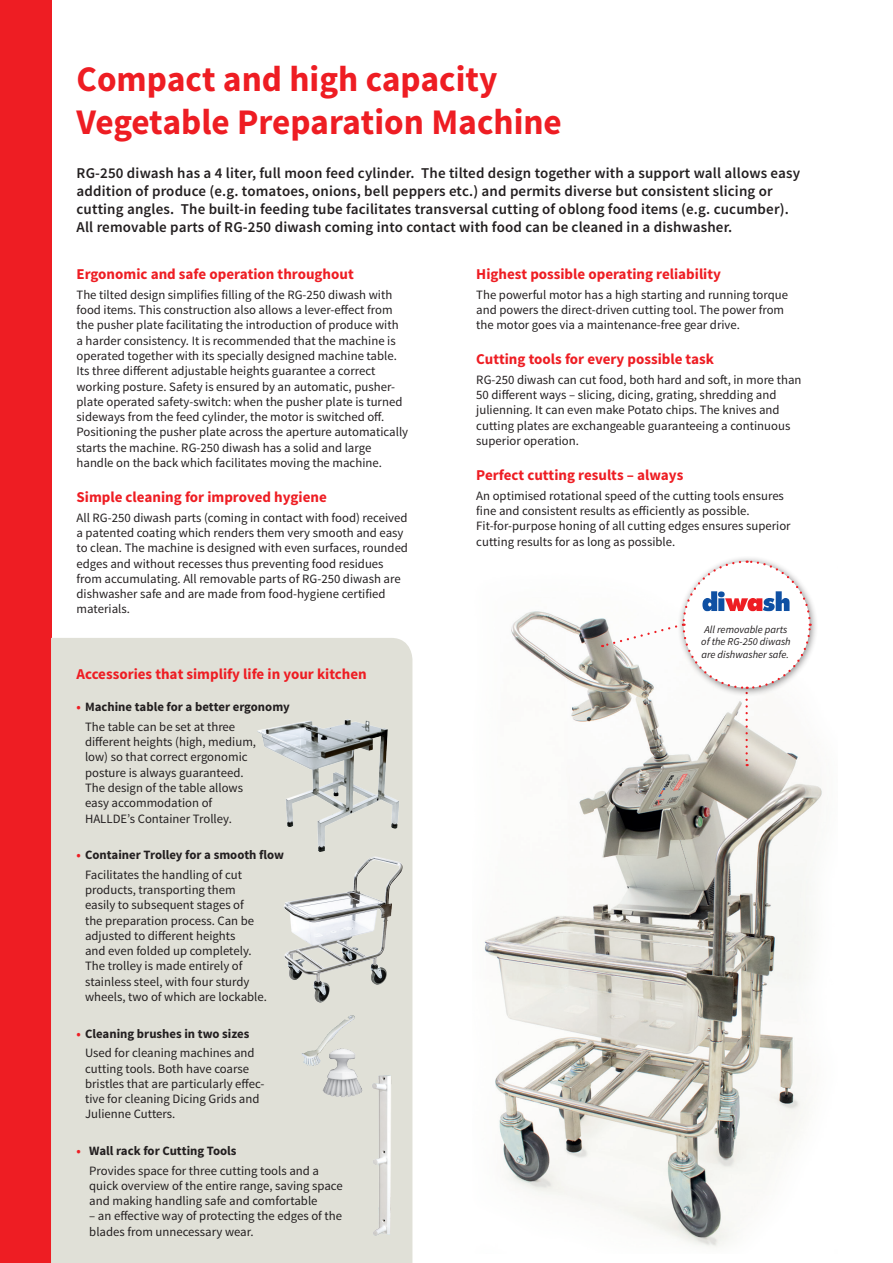
<style>
.page{position:relative;width:893px;height:1263px;background:#fff}
.page>*{position:absolute;margin:0;border:0;box-sizing:border-box;transform-origin:0 0}
.t1{font:700 36px/43.2px "Source Sans Pro";color:#ee1d23}
.t2{font:600 15px/18px "Source Sans Pro";letter-spacing:.01em;color:#231f20}
.t3{font:700 15px "Source Sans Pro";color:#ee1d23}
.t4{font:12.75px/15.3px "Source Sans Pro";color:#231f20}
.t5{font:700 12.75px/19.5px "Source Sans Pro";color:#231f20}
.t6{font:italic 10.5px/12.6px "Source Sans Pro";color:#231f20;text-align:center}
.s1{color:#ee1d23}
.s2{font-weight:400}
.s3{font-weight:700;color:#ee1d23}
.s4{font-weight:700}
</style>
<div class="page">
<img style="left:484px;top:611px;width:338px;height:637px">
<div style="left:0;top:0;width:51px;height:1263px;background:#ee1d23"></div>
<div style="left:51px;top:638px;width:361px;height:625px;background:#e0e0d7"></div>
<img style="left:366px;top:1073px;width:34px;height:168px">
<img style="left:283px;top:856px;width:122px;height:149px">
<img style="left:257px;top:717px;width:145px;height:135px">
<img style="left:320px;top:1047px;width:43px;height:52px">
<img style="left:301px;top:1015px;width:56px;height:52px">
<div style="left:677px;top:556px;width:141px;height:141px;background:#231f20;opacity:.5"></div>
<svg style="left:602px;top:559px;width:210px;height:207px"></svg>
<h1 class="t1" style="left:77px;top:59px;width:487px">Compact and high capacity<br>Vegetable Preparation Machine</h1>
<p class="t2" style="left:77px;top:164px;width:725px">RG-250 diwash has a 4 liter, full moon feed cylinder. The tilted design together with a support wall allows easy addition of produce (e.g. tomatoes, onions, bell peppers etc.) and permits diverse but consistent slicing or cutting angles. The built-in feeding tube facilitates transversal cutting of oblong food items (e.g. cucumber).<br>All removable parts of RG-250 diwash coming into contact with food can be cleaned in a dishwasher.</p>
<p class="t3" style="left:476px;top:265px;width:246px">Highest possible operating reliability</p>
<p class="t4" style="left:476px;top:287px;width:313px">The powerful motor has a high starting and running torque and powers the direct-driven cutting tool. The power from the motor goes via a maintenance-free gear drive.</p>
<p class="t3" style="left:476px;top:350px;width:239px">Cutting tools for every possible task</p>
<p class="t4" style="left:476px;top:372px;width:327px">RG-250 diwash can cut food, both hard and soft, in more than 50 different ways – slicing, dicing, grating, shredding and julienning. It can even make Potato chips. The knives and cutting plates are exchangeable guaranteeing a continuous superior operation.</p>
<p class="t3" style="left:476px;top:465px;width:209px">Perfect cutting results – always</p>
<p class="t4" style="left:476px;top:488px;width:316px">An optimised rotational speed of the cutting tools ensures fine and consistent results as efficiently as possible.<br>Fit-for-purpose honing of all cutting edges ensures superior cutting results for as long as possible.</p>
<p class="t3" style="left:77px;top:265px;width:279px">Ergonomic and safe operation throughout</p>
<p class="t4" style="left:77px;top:287px;width:333px">The tilted design simplifies filling of the RG-250 diwash with food items. This construction also allows a lever-effect from the pusher plate facilitating the introduction of produce with a harder consistency. It is recommended that the machine is operated together with its specially designed machine table.<br>Its three different adjustable heights guarantee a correct working posture. Safety is ensured by an automatic, pusher&shy;plate operated safety-switch: when the pusher plate is turned sideways from the feed cylinder, the motor is switched off.<br>Positioning the pusher plate across the aperture automatically starts the machine. RG-250 diwash has a solid and large handle on the back which facilitates moving the machine.</p>
<p class="t3" style="left:77px;top:487px;width:252px">Simple cleaning for improved hygiene</p>
<p class="t4" style="left:77px;top:510px;width:333px">All RG-250 diwash parts (coming in contact with food) received a patented coating which renders them very smooth and easy to clean. The machine is designed with even surfaces, rounded edges and without recesses thus preventing food residues from accumulating. All removable parts of RG-250 diwash are dishwasher safe and are made from food-hygiene certified materials.</p>
<p class="t3" style="left:77px;top:664px;width:292px">Accessories that simplify life in your kitchen</p>
<p class="t5" style="left:85px;top:698px;width:206px;text-indent:-9px"><span class="s1">•</span> Machine table for a better ergonomy<br><span class="s2">The table can be set at three</span></p>
<p class="t4" style="left:85px;top:734px;width:173px">different heights (high, medium, low) so that correct ergonomic posture is always guaranteed.<br>The design of the table allows easy accommodation of<br>HALLDE’s Container Trolley.</p>
<p class="t5" style="left:85px;top:846px;width:201px;text-indent:-9px"><span class="s1">•</span> Container Trolley for a smooth flow<br><span class="s2">Facilitates the handling of cut</span></p>
<p class="t4" style="left:85px;top:882px;width:183px">products, transporting them easily to subsequent stages of<br>the preparation process. Can be adjusted to different heights<br>and even folded up completely.<br>The trolley is made entirely of stainless steel, with four sturdy wheels, two of which are lockable.</p>
<p class="t4" style="left:85px;top:1024px;width:171px;line-height:19.5px;text-indent:-9px"><span class="s3">•</span> <span class="s4">Cleaning brushes in two sizes<br></span>Used for cleaning machines and</p>
<p class="t4" style="left:85px;top:1061px;width:181px">cutting tools. Both have coarse bristles that are particularly effec&shy;tive for cleaning Dicing Grids and<br>Julienne Cutters.</p>
<p class="t4" style="left:89px;top:1141px;width:231px;line-height:19.5px;text-indent:-13px"><span class="s3">•</span> <span class="s4">Wall rack for Cutting Tools<br></span>Provides space for three cutting tools and a</p>
<p class="t4" style="left:89px;top:1178px;width:255px">quick overview of the entire range, saving space and making handling safe and comfortable</p>
<p class="t4" style="left:89px;top:1209px;width:254px">– an effective way of protecting the edges of the blades from unnecessary wear.</p>
<p class="t6" style="left:701px;top:623px;width:91px">All removable parts of the RG-250 diwash are dishwasher safe.</p>
</div>
